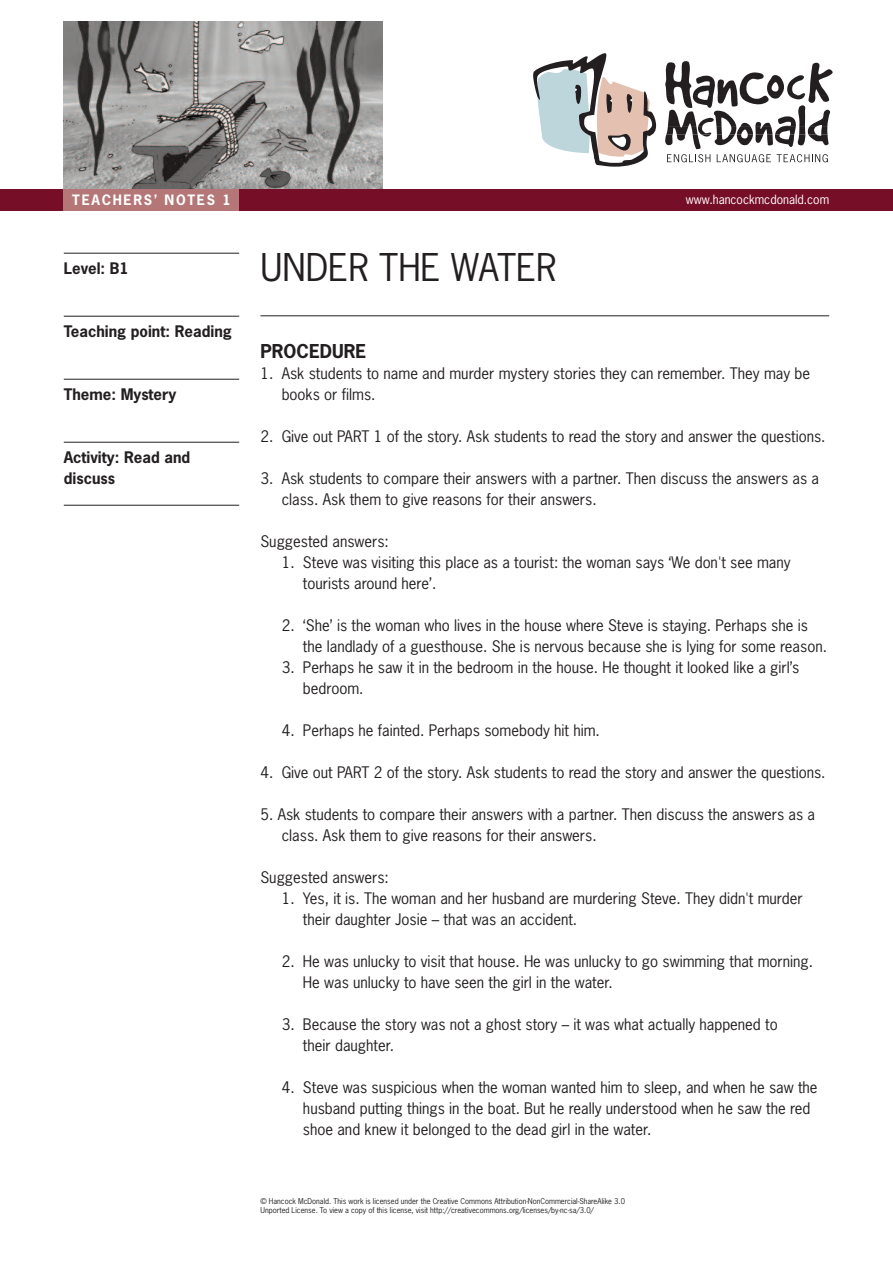
<style>
.page{position:relative;width:893px;height:1263px;background:#fff}
.page>*{position:absolute;margin:0;border:0;box-sizing:border-box;transform-origin:0 0}
.t1{font:36px "News Gothic";color:#231f20}
.t2{font:700 18px "News Gothic";color:#231f20}
.t3{font:15px/21px "News Gothic";color:#231f20}
.t4{font:700 15px/21px "News Gothic";color:#231f20}
.t5{font:700 13.5px "News Gothic";letter-spacing:.125em;color:#fff}
.t6{font:12px "News Gothic";color:#fff}
.t7{font:7.5px/9px "News Gothic";color:#231f20}
</style>
<div class="page">
<img style="left:64px;top:21px;width:319px;height:169px">
<svg style="left:533px;top:53px;width:123px;height:114px"></svg>
<svg style="left:665px;top:61px;width:168px;height:101px"></svg>
<hr style="left:64px;top:253px;width:175px;height:1px;background:#231f20">
<hr style="left:64px;top:316px;width:175px;height:1px;background:#231f20">
<hr style="left:64px;top:379px;width:175px;height:1px;background:#231f20">
<hr style="left:64px;top:442px;width:175px;height:1px;background:#231f20">
<hr style="left:64px;top:505px;width:175px;height:1px;background:#231f20">
<div style="left:0;top:190px;width:893px;height:21px;background:#770e28"></div>
<div style="left:64px;top:190px;width:175px;height:21px;background:#b47677"></div>
<hr style="left:260px;top:315px;width:569px;height:1px;background:#231f20">
<p class="t5" style="left:72px;top:192px;width:160px">TEACHERS’ NOTES 1</p>
<p class="t6" style="left:686px;top:192px;width:145px">www.hancockmcdonald.com</p>
<p class="t4" style="left:64px;top:258px;width:67px">Level: B1</p>
<p class="t4" style="left:64px;top:321px;width:170px">Teaching point: Reading</p>
<p class="t4" style="left:64px;top:384px;width:114px">Theme: Mystery</p>
<p class="t4" style="left:64px;top:447px;width:128px">Activity: Read and discuss</p>
<h1 class="t1" style="left:260px;top:247px;width:298px">UNDER THE WATER</h1>
<p class="t2" style="left:260px;top:341px;width:107px">PROCEDURE</p>
<p class="t3" style="left:282px;top:363px;width:530px;text-indent:-21px">1. Ask students to name and murder mystery stories they can remember. They may be books or films.</p>
<p class="t3" style="left:260px;top:426px;width:567px">2. Give out PART 1 of the story. Ask students to read the story and answer the questions.</p>
<p class="t3" style="left:282px;top:468px;width:539px;text-indent:-21px">3. Ask students to compare their answers with a partner. Then discuss the answers as a class. Ask them to give reasons for their answers.</p>
<p class="t3" style="left:260px;top:531px;width:130px">Suggested answers:</p>
<p class="t3" style="left:303px;top:552px;width:489px;text-indent:-21px">1. Steve was visiting this place as a tourist: the woman says ‘We don't see many tourists around here’.</p>
<p class="t3" style="left:303px;top:615px;width:525px;text-indent:-21px">2. ‘She’ is the woman who lives in the house where Steve is staying. Perhaps she is the landlady of a guesthouse. She is nervous because she is lying for some reason.</p>
<p class="t3" style="left:303px;top:657px;width:498px;text-indent:-21px">3. Perhaps he saw it in the bedroom in the house. He thought it looked like a girl’s bedroom.</p>
<p class="t3" style="left:282px;top:720px;width:320px">4. Perhaps he fainted. Perhaps somebody hit him.</p>
<p class="t3" style="left:260px;top:762px;width:567px">4. Give out PART 2 of the story. Ask students to read the story and answer the questions.</p>
<p class="t3" style="left:282px;top:804px;width:535px;text-indent:-21px">5. Ask students to compare their answers with a partner. Then discuss the answers as a class. Ask them to give reasons for their answers.</p>
<p class="t3" style="left:260px;top:867px;width:130px">Suggested answers:</p>
<p class="t3" style="left:303px;top:888px;width:501px;text-indent:-21px">1. Yes, it is. The woman and her husband are murdering Steve. They didn't murder their daughter Josie – that was an accident.</p>
<p class="t3" style="left:303px;top:951px;width:512px;text-indent:-21px">2. He was unlucky to visit that house. He was unlucky to go swimming that morning.<br>He was unlucky to have seen the girl in the water.</p>
<p class="t3" style="left:303px;top:1014px;width:476px;text-indent:-21px">3. Because the story was not a ghost story – it was what actually happened to their daughter.</p>
<p class="t3" style="left:303px;top:1077px;width:516px;text-indent:-21px">4. Steve was suspicious when the woman wanted him to sleep, and when he saw the husband putting things in the boat. But he really understood when he saw the red shoe and knew it belonged to the dead girl in the water.</p>
<p class="t7" style="left:260px;top:1197px;width:366px">© Hancock McDonald. This work is licensed under the Creative Commons Attribution-NonCommercial-ShareAlike 3.0<br>Unported License. To view a copy of this license, visit http://creativecommons.org/licenses/by-nc-sa/3.0/</p>
</div>
